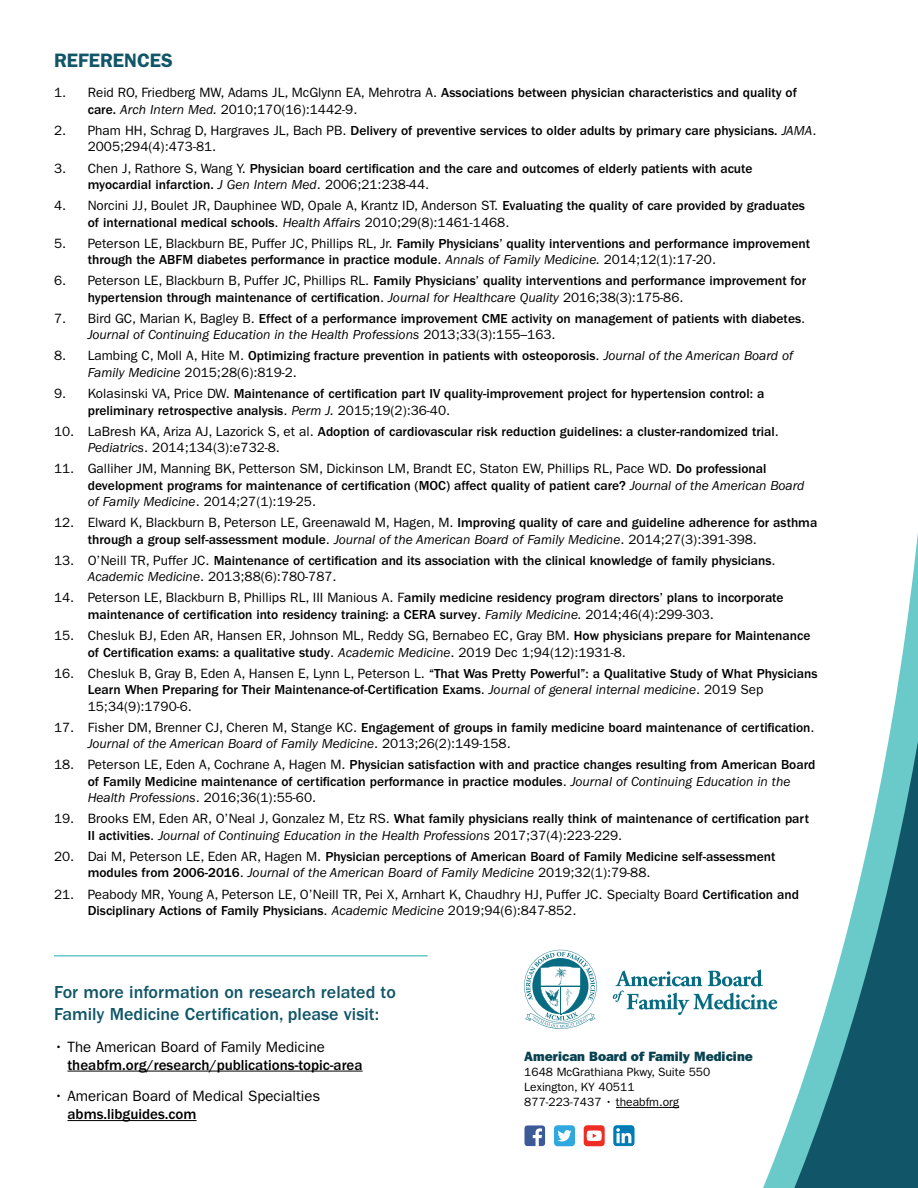
<style>
.page{position:relative;width:918px;height:1188px;background:#fff}
.page>*{position:absolute;margin:0;border:0;box-sizing:border-box;transform-origin:0 0}
.t1{font:600 19.5px "ITC Franklin Gothic Std";color:#115668}
.t2{font:500 18px/21.6px "ITC Franklin Gothic Std";color:#115668}
.t3{font:15px "ITC Franklin Gothic Std";color:#000}
.t4{font:500 15px "ITC Franklin Gothic Std";color:#000}
.t5{font:500 13.5px/16.5px "ITC Franklin Gothic Std";color:#000}
.t6{font:13.5px/16.5px "ITC Franklin Gothic Std";color:#000}
.t7{font:13.5px "ITC Franklin Gothic Std Hvy";color:#084250}
.t8{font:12px/15px "ITC Franklin Gothic Std";color:#000}
.s1{font-weight:500}
.s2{font-style:italic}
.s3{font-weight:400}
.s4{font-weight:400;font-style:italic}
</style>
<div class="page">
<svg style="left:759px;top:533px;width:159px;height:655px"></svg>
<hr style="left:68px;top:1071px;width:295px;height:1px;background:#000">
<hr style="left:68px;top:1120px;width:129px;height:1px;background:#000">
<hr style="left:54px;top:955px;width:374px;height:2px;background:#6ac9c9">
<svg style="left:613px;top:970px;width:164px;height:45px"></svg>
<svg style="left:524px;top:950px;width:73px;height:79px"></svg>
<svg style="left:524px;top:1125px;width:21px;height:21px"></svg>
<svg style="left:554px;top:1125px;width:21px;height:21px"></svg>
<div style="left:584px;top:1125px;width:21px;height:21px;background:#ee2e24;border-radius:4px"></div>
<svg style="left:587px;top:1130px;width:15px;height:11px"></svg>
<svg style="left:613px;top:1125px;width:21px;height:21px"></svg>
<hr style="left:616px;top:1107px;width:63px;height:1px;background:#000">
<h1 class="t1" style="left:54px;top:49px;width:120px">REFERENCES</h1>
<p class="t6" style="left:88px;top:85px;width:711px;text-indent:-34px">1. Reid RO, Friedberg MW, Adams JL, McGlynn EA, Mehrotra A. <span class="s1">Associations between physician characteristics and quality of care.</span> <span class="s2">Arch Intern Med.</span> 2010;170(16):1442-9.</p>
<p class="t5" style="left:88px;top:122px;width:730px;text-indent:-34px"><span class="s3">2. Pham HH, Schrag D, Hargraves JL, Bach PB.</span> Delivery of preventive services to older adults by primary care physicians. <span class="s4">JAMA</span><span class="s3">.<br>2005;294(4):473-81.</span></p>
<p class="t5" style="left:88px;top:160px;width:666px;text-indent:-34px"><span class="s3">3. Chen J, Rathore S, Wang Y.</span> Physician board certification and the care and outcomes of elderly patients with acute myocardial infarction. <span class="s4">J Gen Intern Med</span><span class="s3">. 2006;21:238-44.</span></p>
<p class="t6" style="left:88px;top:197px;width:719px;text-indent:-34px">4. Norcini JJ, Boulet JR, Dauphinee WD, Opale A, Krantz ID, Anderson ST. <span class="s1">Evaluating the quality of care provided by graduates of international medical schools</span>. <span class="s2">Health Affairs</span> 2010;29(8):1461-1468.</p>
<p class="t5" style="left:88px;top:235px;width:724px;text-indent:-34px"><span class="s3">5. Peterson LE, Blackburn BE, Puffer JC, Phillips RL, Jr.</span> Family Physicians’ quality interventions and performance improvement through the ABFM diabetes performance in practice module<span class="s3">.</span> <span class="s4">Annals of Family Medicine.</span> <span class="s3">2014;12(1):17-20.</span></p>
<p class="t5" style="left:88px;top:273px;width:720px;text-indent:-34px"><span class="s3">6. Peterson LE, Blackburn B, Puffer JC, Phillips RL.</span> Family Physicians’ quality interventions and performance improvement for hypertension through maintenance of certification<span class="s3">.</span> <span class="s4">Journal for Healthcare Quality</span> <span class="s3">2016;38(3):175-86.</span></p>
<p class="t5" style="left:88px;top:310px;width:719px;text-indent:-34px"><span class="s3">7. Bird GC, Marian K, Bagley B.</span> Effect of a performance improvement CME activity on management of patients with diabetes<span class="s3">.<br></span><span class="s4">Journal of Continuing Education in the Health Professions</span> <span class="s3">2013;33(3):155–163.</span></p>
<p class="t5" style="left:88px;top:348px;width:707px;text-indent:-34px"><span class="s3">8. Lambing C, Moll A, Hite M.</span> Optimizing fracture prevention in patients with osteoporosis<span class="s3">.</span> <span class="s4">Journal of the American Board of<br>Family Medicine</span> <span class="s3">2015;28(6):819-2.</span></p>
<p class="t5" style="left:88px;top:385px;width:678px;text-indent:-34px"><span class="s3">9. Kolasinski VA, Price DW.</span> Maintenance of certification part IV quality-improvement project for hypertension control: a preliminary retrospective analysis<span class="s3">.</span> <span class="s4">Perm J.</span> <span class="s3">2015;19(2):36-40.</span></p>
<p class="t5" style="left:88px;top:423px;width:693px;text-indent:-34px"><span class="s3">10. LaBresh KA, Ariza AJ, Lazorick S, et al.</span> Adoption of cardiovascular risk reduction guidelines: a cluster-randomized trial<span class="s3">.<br></span><span class="s4">Pediatrics</span><span class="s3">. 2014;134(3):e732-8.</span></p>
<p class="t6" style="left:88px;top:460px;width:718px;text-indent:-34px">11. Galliher JM, Manning BK, Petterson SM, Dickinson LM, Brandt EC, Staton EW, Phillips RL, Pace WD. <span class="s1">Do professional development programs for maintenance of certification (MOC) affect quality of patient care?</span> <span class="s2">Journal of the American Board of Family Medicine</span>. 2014;27(1):19-25.</p>
<p class="t5" style="left:88px;top:515px;width:731px;text-indent:-34px"><span class="s3">12. Elward K, Blackburn B, Peterson LE, Greenawald M, Hagen, M.</span> Improving quality of care and guideline adherence for asthma through a group self-assessment module<span class="s3">.</span> <span class="s4">Journal of the American Board of Family Medicine</span><span class="s3">. 2014;27(3):391-398.</span></p>
<p class="t5" style="left:88px;top:552px;width:689px;text-indent:-34px"><span class="s3">13. O’Neill TR, Puffer JC.</span> Maintenance of certification and its association with the clinical knowledge of family physicians<span class="s3">.<br></span><span class="s4">Academic Medicine</span><span class="s3">. 2013;88(6):780-787.</span></p>
<p class="t5" style="left:88px;top:590px;width:697px;text-indent:-34px"><span class="s3">14. Peterson LE, Blackburn B, Phillips RL, III Manious A. F</span>amily medicine residency program directors’ plans to incorporate maintenance of certification into residency training: a CERA survey<span class="s3">.</span> <span class="s4">Family Medicine.</span> <span class="s3">2014;46(4):299-303.</span></p>
<p class="t6" style="left:88px;top:627px;width:724px;text-indent:-34px">15. Chesluk BJ, Eden AR, Hansen ER, Johnson ML, Reddy SG, Bernabeo EC, Gray BM. <span class="s1">How physicians prepare for Maintenance of Certification exams: a qualitative study</span>. <span class="s2">Academic Medicine</span>. 2019 Dec 1;94(12):1931-8.</p>
<p class="t5" style="left:88px;top:665px;width:731px;text-indent:-34px"><span class="s3">16. Chesluk B, Gray B, Eden A, Hansen E, Lynn L, Peterson L.</span> “That Was Pretty Powerful”: a Qualitative Study of What Physicians<br>Learn When Preparing for Their Maintenance-of-Certification Exams<span class="s3">.</span> <span class="s4">Journal of general internal medicine</span><span class="s3">. 2019 Sep<br>15;34(9):1790-6.</span></p>
<p class="t5" style="left:88px;top:719px;width:728px;text-indent:-34px"><span class="s3">17. Fisher DM, Brenner CJ, Cheren M, Stange KC.</span> Engagement of groups in family medicine board maintenance of certification<span class="s3">.<br></span><span class="s4">Journal of the American Board of Family Medicine</span><span class="s3">. 2013;26(2):149-158.</span></p>
<p class="t5" style="left:88px;top:757px;width:729px;text-indent:-34px"><span class="s3">18. Peterson LE, Eden A, Cochrane A, Hagen M.</span> Physician satisfaction with and practice changes resulting from American Board of Family Medicine maintenance of certification performance in practice modules<span class="s3">.</span> <span class="s4">Journal of Continuing Education in the<br>Health Professions</span><span class="s3">. 2016;36(1):55-60.</span></p>
<p class="t5" style="left:88px;top:811px;width:723px;text-indent:-34px"><span class="s3">19. Brooks EM, Eden AR, O’Neal J, Gonzalez M, Etz RS.</span> What family physicians really think of maintenance of certification part<br>II activities<span class="s3">.</span> <span class="s4">Journal of Continuing Education in the Health Professions</span> <span class="s3">2017;37(4):223-229.</span></p>
<p class="t5" style="left:88px;top:848px;width:689px;text-indent:-34px"><span class="s3">20. Dai M, Peterson LE, Eden AR, Hagen M.</span> Physician perceptions of American Board of Family Medicine self-assessment modules from 2006-2016<span class="s3">.</span> <span class="s4">Journal of the American Board of Family Medicine</span> <span class="s3">2019;32(1):79-88.</span></p>
<p class="t6" style="left:88px;top:886px;width:713px;text-indent:-34px">21. Peabody MR, Young A, Peterson LE, O’Neill TR, Pei X, Arnhart K, Chaudhry HJ, Puffer JC. Specialty Board <span class="s1">Certification and<br>Disciplinary Actions of Family Physicians</span>. <span class="s2">Academic Medicine</span> 2019;94(6):847-852.</p>
<h2 class="t2" style="left:54px;top:982px;width:343px">For more information on research related to<br>Family Medicine Certification, please visit:</h2>
<p class="t3" style="left:54px;top:1038px;width:272px">• The American Board of Family Medicine</p>
<p class="t4" style="left:68px;top:1056px;width:297px">theabfm.org/research/publications-topic-area</p>
<p class="t3" style="left:54px;top:1087px;width:268px">• American Board of Medical Specialties</p>
<p class="t4" style="left:68px;top:1106px;width:131px">abms.libguides.com</p>
<p class="t7" style="left:524px;top:1049px;width:230px">American Board of Family Medicine</p>
<p class="t8" style="left:524px;top:1065px;width:188px">1648 McGrathiana Pkwy, Suite 550<br>Lexington, KY 40511<br>877-223-7437 • theabfm.org</p>
</div>
